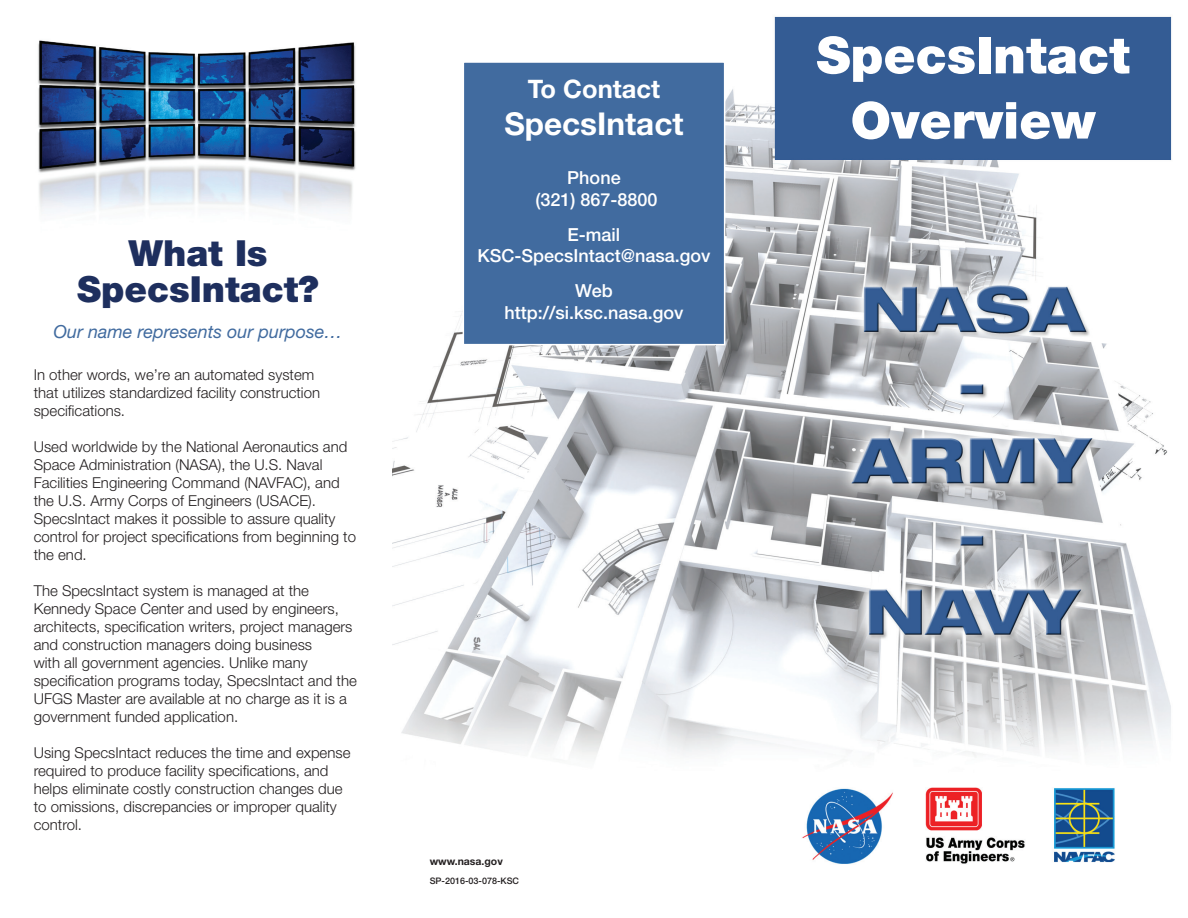
<style>
.page{position:relative;width:1188px;height:918px;background:#fff}
.page>*{position:absolute;margin:0;border:0;box-sizing:border-box;transform-origin:0 0}
.t1{font:900 51px/65.2px "Helvetica Neue LT Std";color:#fff;text-align:center}
.t2{font:900 36px/36px "Helvetica Neue LT Std";color:#1e2f5e;text-align:center}
.t3{font:700 31.5px "Helvetica Neue LT Std";color:#fff}
.t4{font:700 25.5px "Helvetica Neue LT Std";color:#fff}
.t5{font:500 18px/21.6px "Helvetica Neue LT Std";color:#fff;text-align:center}
.t6{font:italic 18px "Helvetica Neue LT Std";color:#416b9f}
.t7{font:300 15px/18px "Helvetica Neue LT Std";color:#231f20}
.t8{font:700 10.5px "Helvetica Neue LT Std";color:#231f20}
.t9{font:500 9px "Helvetica Neue LT Std";color:#231f20}
</style>
<div class="page">
<img style="left:392px;top:16px;width:780px;height:848px">
<img style="left:38px;top:40px;width:318px;height:172px">
<div style="left:463px;top:61px;width:262px;height:284px;background:#416b9f;border:2px solid #fff"></div>
<h2 class="t2" style="left:77px;top:235px;width:243px">What Is<br>SpecsIntact?</h2>
<p class="t6" style="left:53px;top:320px;width:291px">Our name represents our purpose…</p>
<p class="t7" style="left:34px;top:366px;width:288px">In other words, we’re an automated system that utilizes standardized facility construction specifications.</p>
<p class="t7" style="left:34px;top:438px;width:324px">Used worldwide by the National Aeronautics and Space Administration (NASA), the U.S. Naval Facilities Engineering Command (NAVFAC), and the U.S. Army Corps of Engineers (USACE).<br>SpecsIntact makes it possible to assure quality control for project specifications from beginning to the end.</p>
<p class="t7" style="left:34px;top:582px;width:325px">The SpecsIntact system is managed at the Kennedy Space Center and used by engineers, architects, specification writers, project managers and construction managers doing business<br>with all government agencies. Unlike many specification programs today, SpecsIntact and the UFGS Master are available at no charge as it is a government funded application.</p>
<p class="t7" style="left:34px;top:744px;width:318px">Using SpecsIntact reduces the time and expense required to produce facility specifications, and helps eliminate costly construction changes due to omissions, discrepancies or improper quality control.</p>
<h3 class="t4" style="left:528px;top:73px;width:134px">To Contact</h3>
<h3 class="t3" style="left:504px;top:105px;width:181px">SpecsIntact</h3>
<p class="t5" style="left:535px;top:167px;width:124px">Phone<br>(321) 867-8800</p>
<p class="t5" style="left:477px;top:223px;width:235px">E-mail<br>KSC-SpecsIntact@nasa.gov</p>
<p class="t5" style="left:504px;top:280px;width:181px">Web http://si.ksc.nasa.gov</p>
<p class="t8" style="left:430px;top:854px;width:75px">www.nasa.gov</p>
<p class="t9" style="left:430px;top:875px;width:91px">SP-2016-03-078-KSC</p>
<h1 class="t1" style="left:816px;top:22px;width:315px">SpecsIntact<br>Overview</h1>
</div>
